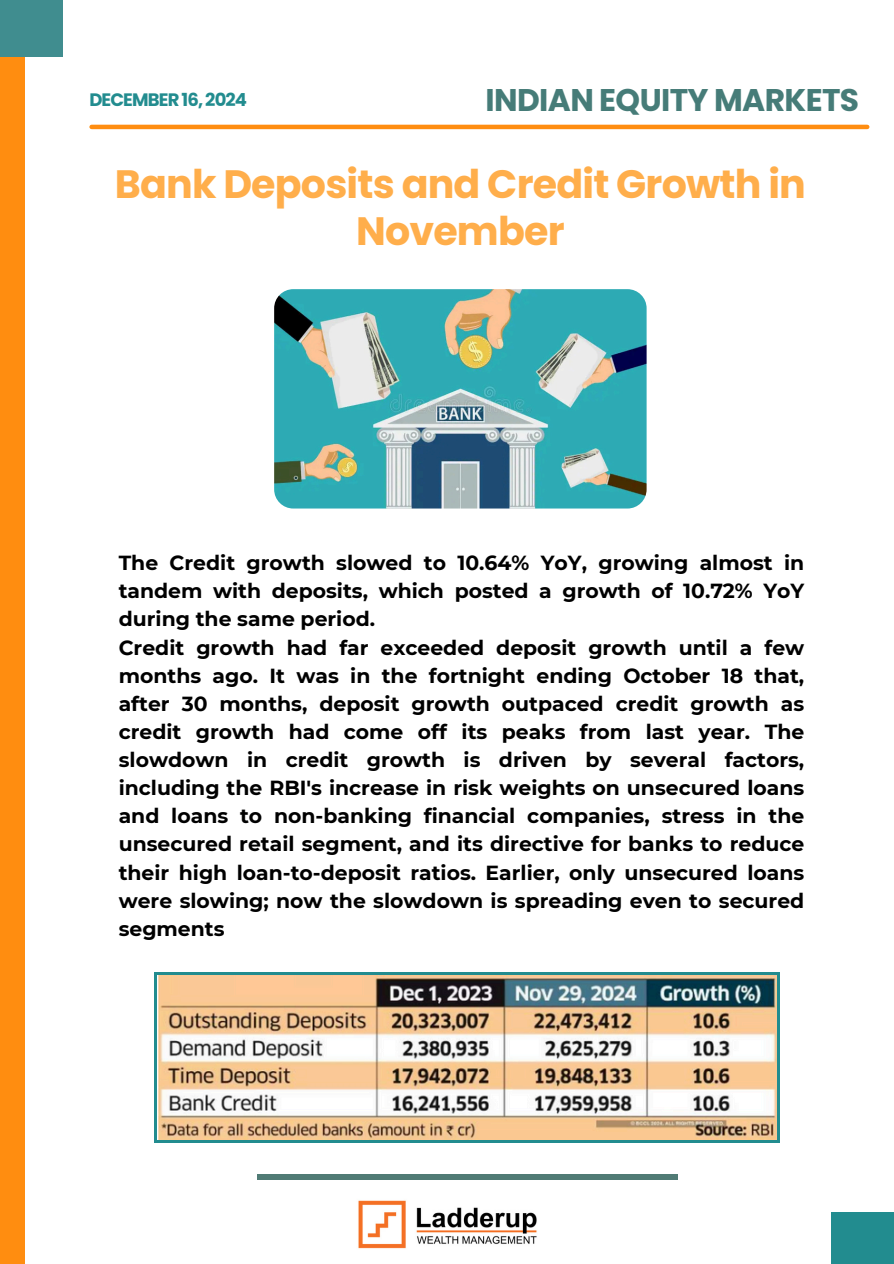
<style>
.page{position:relative;width:894px;height:1264px;background:#fff}
.page>*{position:absolute;margin:0;border:0;box-sizing:border-box;transform-origin:0 0}
.t1{font:700 39.6px/47.2px "Poppins";letter-spacing:-.02em;color:#ffae4b;text-align:center}
.t2{font:700 31.35px "Poppins";letter-spacing:-.02em;color:#467c78}
.t3{font:700 20.4px/28.2px "Montserrat";color:#000}
.t4{font:700 18px "Poppins";letter-spacing:-.05em;color:#228c8f}
</style>
<div class="page">
<div style="left:0;top:0;width:24px;height:1263px;background:#ff8d10"></div>
<div style="left:0;top:0;width:63px;height:56px;background:#408d8f"></div>
<div style="left:831px;top:1212px;width:62px;height:51px;background:#228c8f"></div>
<hr style="left:92px;top:125px;width:775px;height:4px;background:#ff8d10">
<div style="left:257px;top:1174px;width:420px;height:5px;background:#507b75"></div>
<img style="left:358px;top:1200px;width:179px;height:49px">
<img style="left:274px;top:289px;width:372px;height:219px;border-radius:19px">
<svg style="left:154px;top:972px;width:625px;height:170px;fill:#228c8f"></svg>
<img style="left:157px;top:975px;width:619px;height:164px">
<p class="t4" style="left:89px;top:87px;width:159px">DECEMBER 16, 2024</p>
<p class="t2" style="left:485px;top:78px;width:375px">INDIAN EQUITY MARKETS</p>
<p class="t1" style="left:115px;top:160px;width:692px">Bank Deposits and Credit Growth in<br>November</p>
<h2 class="t3" style="left:119px;top:548px;width:686px">The Credit growth slowed to 10.64% YoY, growing almost in tandem with deposits, which posted a growth of 10.72% YoY during the same period.<br>Credit growth had far exceeded deposit growth until a few months ago. It was in the fortnight ending October 18 that, after 30 months, deposit growth outpaced credit growth as credit growth had come off its peaks from last year. The slowdown in credit growth is driven by several factors, including the RBI's increase in risk weights on unsecured loans and loans to non-banking financial companies, stress in the unsecured retail segment, and its directive for banks to reduce their high loan-to-deposit ratios. Earlier, only unsecured loans were slowing; now the slowdown is spreading even to secured segments</h2>
</div>
